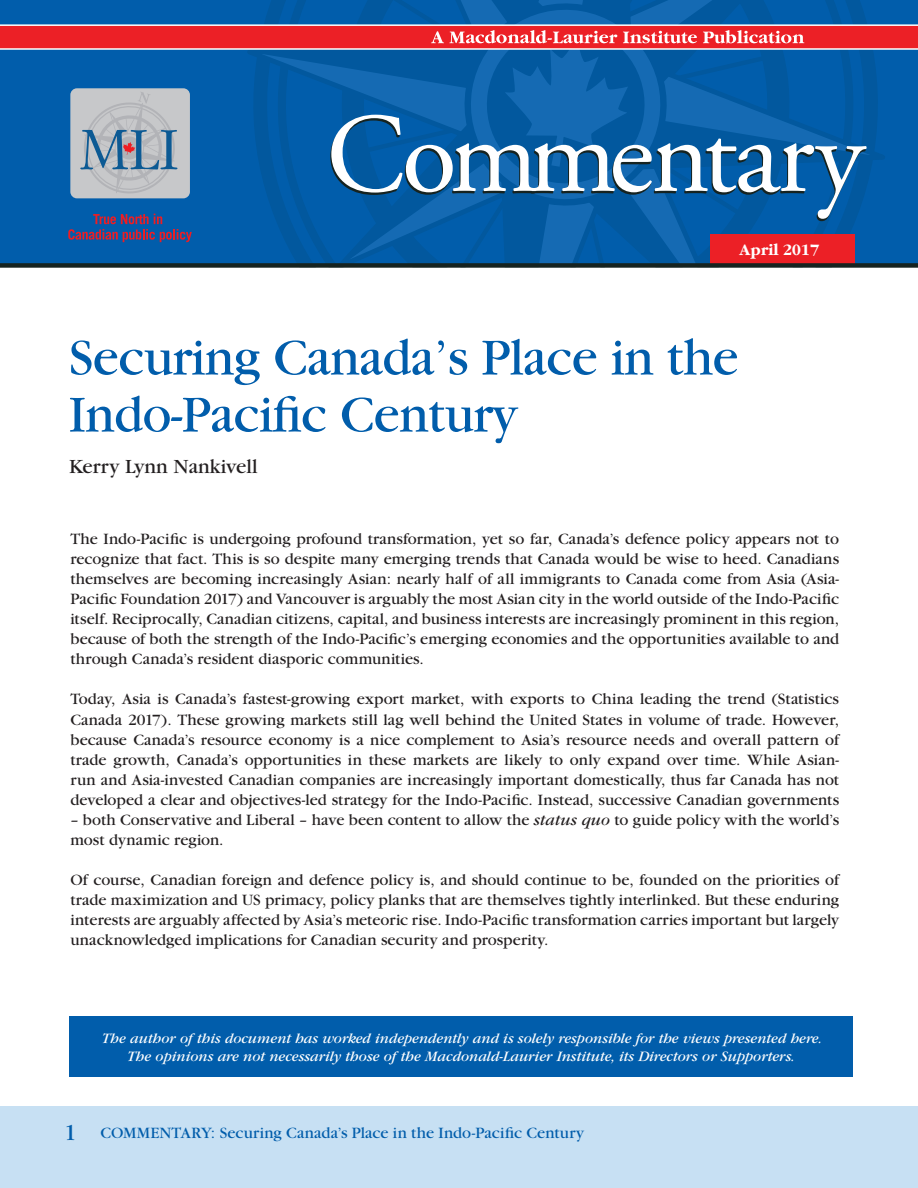
<style>
.page{position:relative;width:918px;height:1188px;background:#fff}
.page>*{position:absolute;margin:0;border:0;box-sizing:border-box;transform-origin:0 0}
.t1{font:54px/57px "Garamond";letter-spacing:-.01em;color:#015dab}
.t2{font:21px "Garamond";color:#231f20}
.t3{font:16.5px/20.1px "Garamond";color:#231f20;text-align:justify}
.t4{font:16.5px "Garamond";letter-spacing:.01em;color:#015dab}
.t5{font:700 16.5px "Garamond";letter-spacing:-.01em;color:#fff}
.t6{font:italic 15px/18px "Garamond";color:#fff;text-align:center}
.s1{font-style:italic}
.s2{font-size:24px}
</style>
<div class="page">
<div style="left:0;top:1106px;width:918px;height:82px;background:#c7e0f3"></div>
<div style="left:0;top:0;width:918px;height:265px;background:#015dab"></div>
<div style="left:0;top:25px;width:918px;height:23px;background:#ec2026"></div>
<hr style="left:0;top:24px;width:918px;height:2px;background:#fff">
<hr style="left:0;top:48px;width:918px;height:2px;background:#fff">
<svg style="left:247px;top:0;width:638px;height:263px"></svg>
<div style="left:710px;top:234px;width:144px;height:30px;background:#ec2026"></div>
<div style="left:0;top:263px;width:918px;height:5px;background:#162320"></div>
<div style="left:70px;top:88px;width:120px;height:110px;background:#c7c8ca;border-radius:7px"></div>
<svg style="left:80px;top:92px;width:98px;height:101px"></svg>
<svg style="left:68px;top:214px;width:124px;height:28px"></svg>
<div style="left:70px;top:1017px;width:783px;height:60px;background:#015dab"></div>
<p class="t5" style="left:740px;top:241px;width:81px">April 2017</p>
<h1 class="t1" style="left:69px;top:330px;width:671px">Securing Canada’s Place in the<br>Indo-Pacific Century</h1>
<p class="t2" style="left:69px;top:456px;width:190px">Kerry Lynn Nankivell</p>
<p class="t3" style="left:70px;top:529px;width:770px">The Indo-Pacific is undergoing profound transformation, yet so far, Canada’s defence policy appears not to recognize that fact. This is so despite many emerging trends that Canada would be wise to heed. Canadians themselves are becoming increasingly Asian: nearly half of all immigrants to Canada come from Asia (Asia-Pacific Foundation 2017) and Vancouver is arguably the most Asian city in the world outside of the Indo-Pacific itself. Reciprocally, Canadian citizens, capital, and business interests are increasingly prominent in this region, because of both the strength of the Indo-Pacific’s emerging economies and the opportunities available to and through Canada’s resident diasporic communities.</p>
<p class="t3" style="left:70px;top:690px;width:770px">Today, Asia is Canada’s fastest-growing export market, with exports to China leading the trend (Statistics Canada 2017). These growing markets still lag well behind the United States in volume of trade. However, because Canada’s resource economy is a nice complement to Asia’s resource needs and overall pattern of trade growth, Canada’s opportunities in these markets are likely to only expand over time. While Asian&shy;run and Asia-invested Canadian companies are increasingly important domestically, thus far Canada has not developed a clear and objectives-led strategy for the Indo-Pacific. Instead, successive Canadian governments</p>
<p class="t3" style="left:70px;top:810px;width:770px">– both Conservative and Liberal – have been content to allow the <span class="s1">status quo</span> to guide policy with the world’s most dynamic region.</p>
<p class="t3" style="left:70px;top:870px;width:770px">Of course, Canadian foreign and defence policy is, and should continue to be, founded on the priorities of trade maximization and US primacy, policy planks that are themselves tightly interlinked. But these enduring interests are arguably affected by Asia’s meteoric rise. Indo-Pacific transformation carries important but largely unacknowledged implications for Canadian security and prosperity.</p>
<p class="t6" style="left:102px;top:1030px;width:721px">The author of this document has worked independently and is solely responsible for the views presented here.<br>The opinions are not necessarily those of the Macdonald-Laurier Institute, its Directors or Supporters.</p>
<p class="t4" style="left:64px;top:1125px;width:522px"><span class="s2">1</span> Commentary: Securing Canada’s Place in the Indo-Pacific Century</p>
</div>
